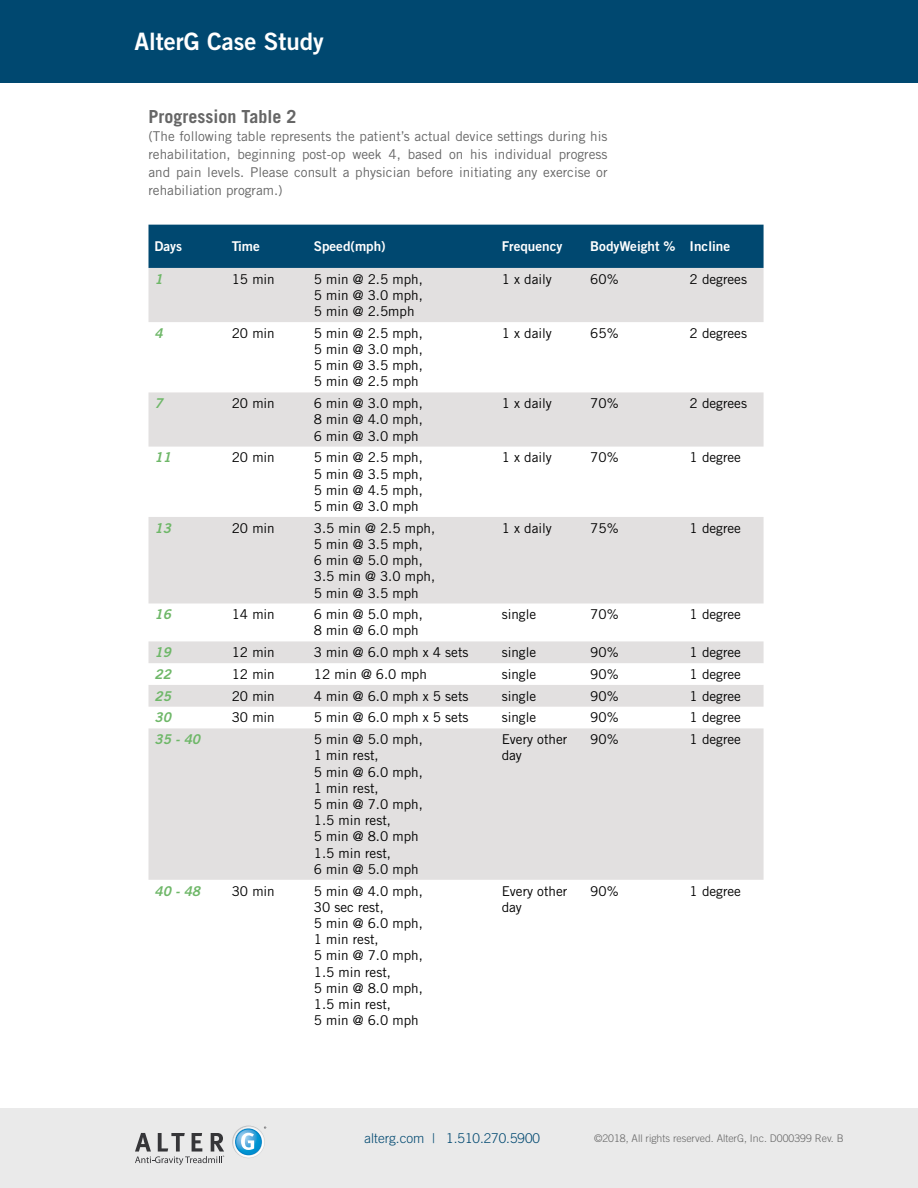
<style>
.page{position:relative;width:918px;height:1188px;background:#fff}
.page>*{position:absolute;margin:0;border:0;box-sizing:border-box;transform-origin:0 0}
.t1{font:24px "Trade Gothic LT Std Bd 2";color:#fff}
.t2{font:700 18px "Trade Gothic LT Std";color:#666}
.t3{font:13.5px/16.2px "Trade Gothic LT Std";color:#000}
.t4{font:13.5px/18px "Trade Gothic LT Std";color:#666;text-align:justify}
.t5{font:13.5px "Trade Gothic LT Std Bd 2";color:#fff}
.t6{font:13.5px "Trade Gothic LT Std Bd 2 Obl";color:#6eb768}
.t7{font:300 13.5px "Trade Gothic LT Std";color:#004870}
.t8{font:300 10.5px "Trade Gothic LT Std";color:#666}
</style>
<div class="page">
<div style="left:0;top:1108px;width:918px;height:80px;background:#eaeaea"></div>
<svg style="left:135px;top:1133px;width:89px;height:32px"></svg>
<svg style="left:232px;top:1126px;width:34px;height:32px"></svg>
<div style="left:0;top:0;width:918px;height:82px;background:#004870"></div>
<div style="left:148px;top:225px;width:616px;height:43px;background:#004870"></div>
<svg style="left:148px;top:268px;width:616px;height:612px;fill:#e2e0e0"></svg>
<h1 class="t1" style="left:135px;top:26px;width:191px">AlterG Case Study</h1>
<h2 class="t2" style="left:148px;top:106px;width:150px">Progression Table 2</h2>
<p class="t4" style="left:148px;top:127px;width:461px">(The following table represents the patient’s actual device settings during his rehabilitation, beginning post-op week 4, based on his individual progress and pain levels. Please consult a physician before initiating any exercise or rehabiliation program.)</p>
<p class="t5" style="left:154px;top:238px;width:29px">Days</p>
<p class="t5" style="left:232px;top:238px;width:30px">Time</p>
<p class="t5" style="left:314px;top:238px;width:74px">Speed(mph)</p>
<p class="t5" style="left:502px;top:238px;width:62px">Frequency</p>
<p class="t5" style="left:590px;top:238px;width:141px">BodyWeight % Incline</p>
<p class="t6" style="left:154px;top:271px;width:10px">1</p>
<p class="t3" style="left:232px;top:271px;width:45px">15 min</p>
<p class="t3" style="left:314px;top:271px;width:111px;text-align:justify">5 min @ 2.5 mph, 5 min @ 3.0 mph, 5 min @ 2.5mph</p>
<p class="t3" style="left:502px;top:271px;width:52px">1 x daily</p>
<p class="t3" style="left:590px;top:271px;width:30px">60%</p>
<p class="t3" style="left:690px;top:271px;width:59px">2 degrees</p>
<p class="t6" style="left:154px;top:325px;width:10px">4</p>
<p class="t3" style="left:232px;top:325px;width:45px">20 min</p>
<p class="t3" style="left:314px;top:325px;width:111px;text-align:justify">5 min @ 2.5 mph, 5 min @ 3.0 mph, 5 min @ 3.5 mph, 5 min @ 2.5 mph</p>
<p class="t3" style="left:502px;top:325px;width:52px">1 x daily</p>
<p class="t3" style="left:590px;top:325px;width:30px">65%</p>
<p class="t3" style="left:690px;top:325px;width:59px">2 degrees</p>
<p class="t6" style="left:154px;top:395px;width:10px">7</p>
<p class="t3" style="left:232px;top:395px;width:45px">20 min</p>
<p class="t3" style="left:314px;top:395px;width:111px;text-align:justify">6 min @ 3.0 mph, 8 min @ 4.0 mph, 6 min @ 3.0 mph</p>
<p class="t3" style="left:502px;top:395px;width:52px">1 x daily</p>
<p class="t3" style="left:590px;top:395px;width:30px">70%</p>
<p class="t3" style="left:690px;top:395px;width:59px">2 degrees</p>
<p class="t6" style="left:154px;top:449px;width:18px">11</p>
<p class="t3" style="left:232px;top:449px;width:45px">20 min</p>
<p class="t3" style="left:314px;top:449px;width:111px;text-align:justify">5 min @ 2.5 mph, 5 min @ 3.5 mph, 5 min @ 4.5 mph, 5 min @ 3.0 mph</p>
<p class="t3" style="left:502px;top:449px;width:52px">1 x daily</p>
<p class="t3" style="left:590px;top:449px;width:30px">70%</p>
<p class="t3" style="left:690px;top:449px;width:53px">1 degree</p>
<p class="t6" style="left:154px;top:520px;width:18px">13</p>
<p class="t3" style="left:232px;top:520px;width:45px">20 min</p>
<p class="t3" style="left:314px;top:520px;width:123px">3.5 min @ 2.5 mph,<br>5 min @ 3.5 mph,<br>6 min @ 5.0 mph,<br>3.5 min @ 3.0 mph,<br>5 min @ 3.5 mph</p>
<p class="t3" style="left:502px;top:520px;width:52px">1 x daily</p>
<p class="t3" style="left:590px;top:520px;width:30px">75%</p>
<p class="t3" style="left:690px;top:520px;width:53px">1 degree</p>
<p class="t6" style="left:154px;top:606px;width:18px">16</p>
<p class="t3" style="left:232px;top:606px;width:45px">14 min</p>
<p class="t3" style="left:314px;top:606px;width:111px">6 min @ 5.0 mph,<br>8 min @ 6.0 mph</p>
<p class="t3" style="left:502px;top:606px;width:36px">single</p>
<p class="t3" style="left:590px;top:606px;width:30px">70%</p>
<p class="t3" style="left:690px;top:606px;width:53px">1 degree</p>
<p class="t6" style="left:154px;top:644px;width:18px">19</p>
<p class="t3" style="left:232px;top:644px;width:45px">12 min</p>
<p class="t3" style="left:314px;top:644px;width:156px">3 min @ 6.0 mph x 4 sets</p>
<p class="t3" style="left:502px;top:644px;width:36px">single</p>
<p class="t3" style="left:590px;top:644px;width:30px">90%</p>
<p class="t3" style="left:690px;top:644px;width:53px">1 degree</p>
<p class="t6" style="left:154px;top:666px;width:18px">22</p>
<p class="t3" style="left:232px;top:666px;width:45px">12 min</p>
<p class="t3" style="left:314px;top:666px;width:115px">12 min @ 6.0 mph</p>
<p class="t3" style="left:502px;top:666px;width:36px">single</p>
<p class="t3" style="left:590px;top:666px;width:30px">90%</p>
<p class="t3" style="left:690px;top:666px;width:53px">1 degree</p>
<p class="t6" style="left:154px;top:688px;width:18px">25</p>
<p class="t3" style="left:232px;top:688px;width:45px">20 min</p>
<p class="t3" style="left:314px;top:688px;width:156px">4 min @ 6.0 mph x 5 sets</p>
<p class="t3" style="left:502px;top:688px;width:36px">single</p>
<p class="t3" style="left:590px;top:688px;width:30px">90%</p>
<p class="t3" style="left:690px;top:688px;width:53px">1 degree</p>
<p class="t6" style="left:154px;top:709px;width:18px">30</p>
<p class="t3" style="left:232px;top:709px;width:45px">30 min</p>
<p class="t3" style="left:314px;top:709px;width:156px">5 min @ 6.0 mph x 5 sets</p>
<p class="t3" style="left:502px;top:709px;width:36px">single</p>
<p class="t3" style="left:590px;top:709px;width:30px">90%</p>
<p class="t3" style="left:690px;top:709px;width:53px">1 degree</p>
<p class="t6" style="left:154px;top:731px;width:47px">35 - 40</p>
<p class="t3" style="left:314px;top:731px;width:111px">5 min @ 5.0 mph,<br>1 min rest,<br>5 min @ 6.0 mph,<br>1 min rest,<br>5 min @ 7.0 mph,<br>1.5 min rest,<br>5 min @ 8.0 mph<br>1.5 min rest,<br>6 min @ 5.0 mph</p>
<p class="t3" style="left:502px;top:731px;width:67px">Every other day</p>
<p class="t3" style="left:590px;top:731px;width:30px">90%</p>
<p class="t3" style="left:690px;top:731px;width:53px">1 degree</p>
<p class="t6" style="left:155px;top:882px;width:47px">40 - 48</p>
<p class="t3" style="left:232px;top:882px;width:45px">30 min</p>
<p class="t3" style="left:314px;top:882px;width:111px">5 min @ 4.0 mph,<br>30 sec rest,<br>5 min @ 6.0 mph,<br>1 min rest,<br>5 min @ 7.0 mph,<br>1.5 min rest,<br>5 min @ 8.0 mph,<br>1.5 min rest,<br>5 min @ 6.0 mph</p>
<p class="t3" style="left:502px;top:882px;width:67px">Every other day</p>
<p class="t3" style="left:590px;top:882px;width:30px">90%</p>
<p class="t3" style="left:690px;top:882px;width:53px">1 degree</p>
<p class="t7" style="left:364px;top:1131px;width:177px">alterg.com | 1.510.270.5900</p>
<p class="t8" style="left:594px;top:1132px;width:251px">©2018, All rights reserved. AlterG, Inc. D000399 Rev. B</p>
</div>
